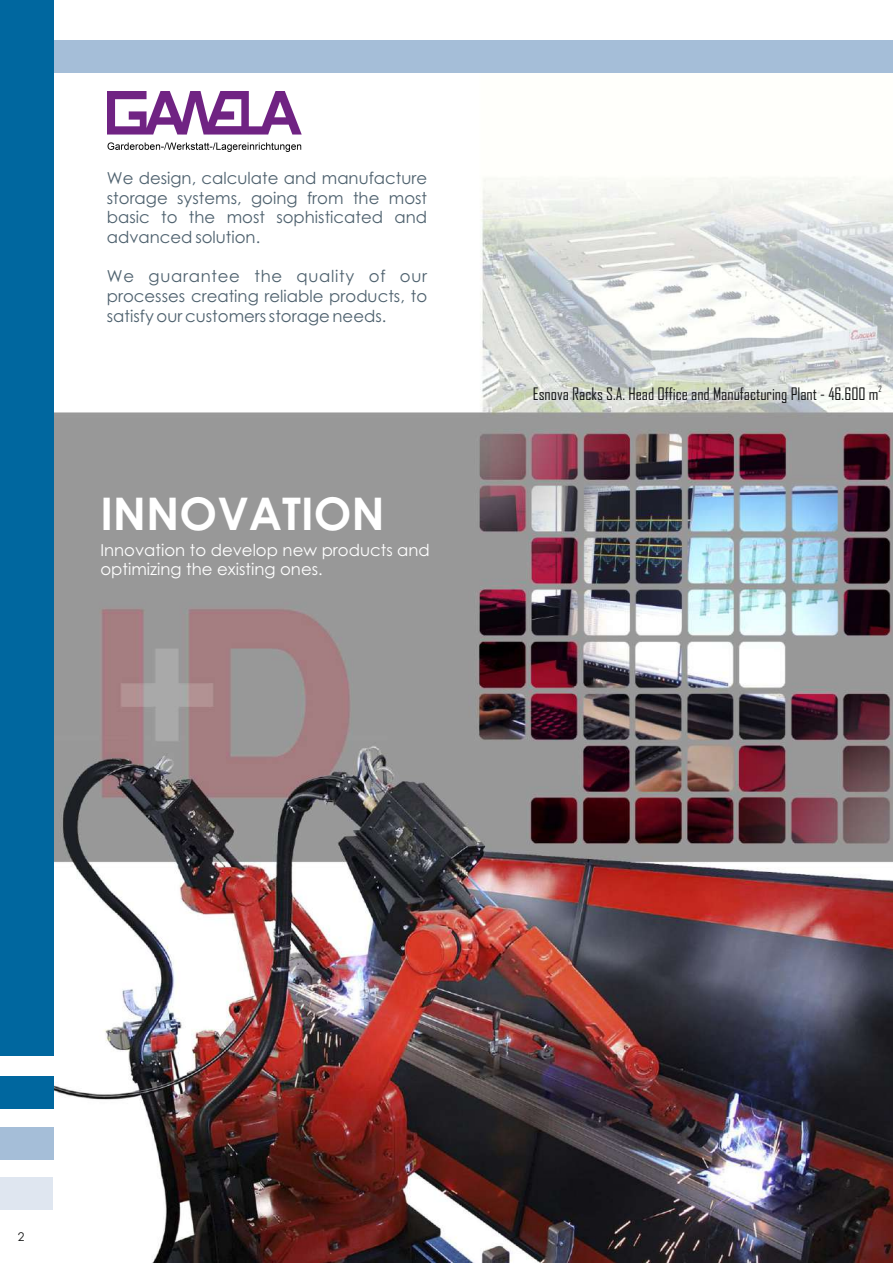
<style>
.page{position:relative;width:893px;height:1263px;background:#fff}
.page>*{position:absolute;margin:0;border:0;box-sizing:border-box;transform-origin:0 0}
.t1{font:700 45px "Century Gothic";color:#fff}
.t2{font:16.5px/19.6px "Century Gothic";color:#4e616e;text-align:justify}
.t3{font:16.5px/19.6px "Century Gothic";color:#fff}
.t4{font:16.5px "Agency FB";color:#151616}
.t5{font:12px "Century Gothic";color:#151616}
.t6{font:8.25px "Agency FB";color:#151616}
</style>
<div class="page">
<img style="left:53px;top:73px;width:840px;height:1190px">
<div style="left:0;top:40px;width:893px;height:33px;background:#a5bed8"></div>
<div style="left:0;top:0;width:53px;height:1055px;background:#00679f"></div>
<div style="left:0;top:1127px;width:53px;height:32px;background:#a5bed8"></div>
<div style="left:0;top:1178px;width:53px;height:32px;background:#dfe6f0"></div>
<div style="left:0;top:1076px;width:53px;height:32px;background:#00679f"></div>
<img style="left:108px;top:91px;width:193px;height:62px">
<p class="t2" style="left:107px;top:170px;width:322px">We design, calculate and manufacture storage systems, going from the most basic to the most sophisticated and advanced solution.</p>
<p class="t2" style="left:107px;top:268px;width:322px">We guarantee the quality of our processes creating reliable products, to satisfy our customers storage needs.</p>
<h1 class="t1" style="left:100px;top:496px;width:286px">INNOVATION</h1>
<p class="t3" style="left:100px;top:541px;width:331px">Innovation to develop new products and optimizing the existing ones.</p>
<p class="t6" style="left:878px;top:386px;width:5px">2</p>
<p class="t4" style="left:533px;top:388px;width:347px">Esnova Racks S.A. Head Office and Manufacturing Plant - 46.600 m</p>
<p class="t5" style="left:18px;top:1232px;width:8px">2</p>
</div>
